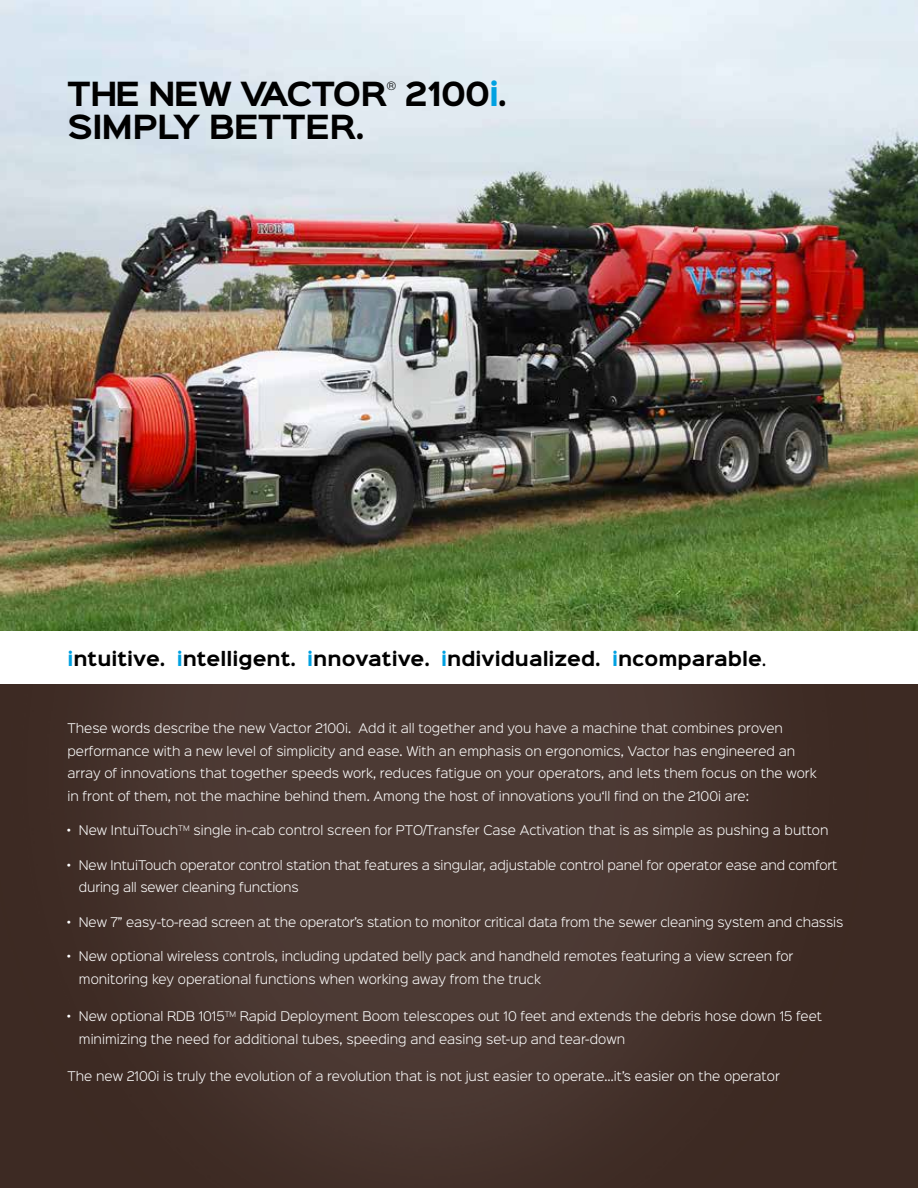
<style>
.page{position:relative;width:918px;height:1188px;background:#fff}
.page>*{position:absolute;margin:0;border:0;box-sizing:border-box;transform-origin:0 0}
.t1{font:700 30px "Sinkin Sans 700";letter-spacing:-.02em;color:#000}
.t2{font:700 30px "Sinkin Sans 700";letter-spacing:-.07em;color:#000}
.t3{font:700 18px "Sinkin Sans 700";color:#000}
.t4{font:300 12px/22.5px "Sinkin Sans 300";color:#fff}
.t5{font:300 10.5px "Sinkin Sans 300";color:#000}
.s1{color:#00a1e1}
.s2{font-family:"Sinkin Sans 300";font-weight:300}
</style>
<div class="page">
<img style="left:0;top:0;width:918px;height:631px">
<img style="left:0;top:685px;width:918px;height:503px">
<h1 class="t2" style="left:68px;top:78px;width:321px">THE NEW VACTOR</h1>
<p class="t5" style="left:386px;top:77px;width:11px">®</p>
<h1 class="t1" style="left:405px;top:78px;width:104px">2100<span class="s1">i</span>.</h1>
<h1 class="t1" style="left:67px;top:111px;width:299px">SIMPLY BETTER.</h1>
<h2 class="t3" style="left:68px;top:649px;width:701px"><span class="s1">i</span>ntuitive. <span class="s1">i</span>ntelligent. <span class="s1">i</span>nnovative. <span class="s1">i</span>ndividualized. <span class="s1">i</span>ncomparable<span class="s2">.</span></h2>
<p class="t4" style="left:68px;top:716px;width:751px">These words describe the new Vactor 2100i. Add it all together and you have a machine that combines proven performance with a new level of simplicity and ease. With an emphasis on ergonomics, Vactor has engineered an array of innovations that together speeds work, reduces fatigue on your operators, and lets them focus on the work in front of them, not the machine behind them. Among the host of innovations you‘ll find on the 2100i are:</p>
<p class="t4" style="left:68px;top:818px;width:763px">• New IntuiTouch<sup>TM</sup> single in-cab control screen for PTO/Transfer Case Activation that is as simple as pushing a button</p>
<p class="t4" style="left:79px;top:853px;width:760px;text-indent:-11px">• New IntuiTouch operator control station that features a singular, adjustable control panel for operator ease and comfort during all sewer cleaning functions</p>
<p class="t4" style="left:67px;top:910px;width:777px">• New 7” easy-to-read screen at the operator’s station to monitor critical data from the sewer cleaning system and chassis</p>
<p class="t4" style="left:79px;top:944px;width:716px;text-indent:-11px">• New optional wireless controls, including updated belly pack and handheld remotes featuring a view screen for monitoring key operational functions when working away from the truck</p>
<p class="t4" style="left:79px;top:1004px;width:745px;text-indent:-11px">• New optional RDB 1015<sup>TM</sup> Rapid Deployment Boom telescopes out 10 feet and extends the debris hose down 15 feet minimizing the need for additional tubes, speeding and easing set-up and tear-down</p>
<p class="t4" style="left:68px;top:1064px;width:714px">The new 2100i is truly the evolution of a revolution that is not just easier to operate…it’s easier on the operator</p>
</div>
